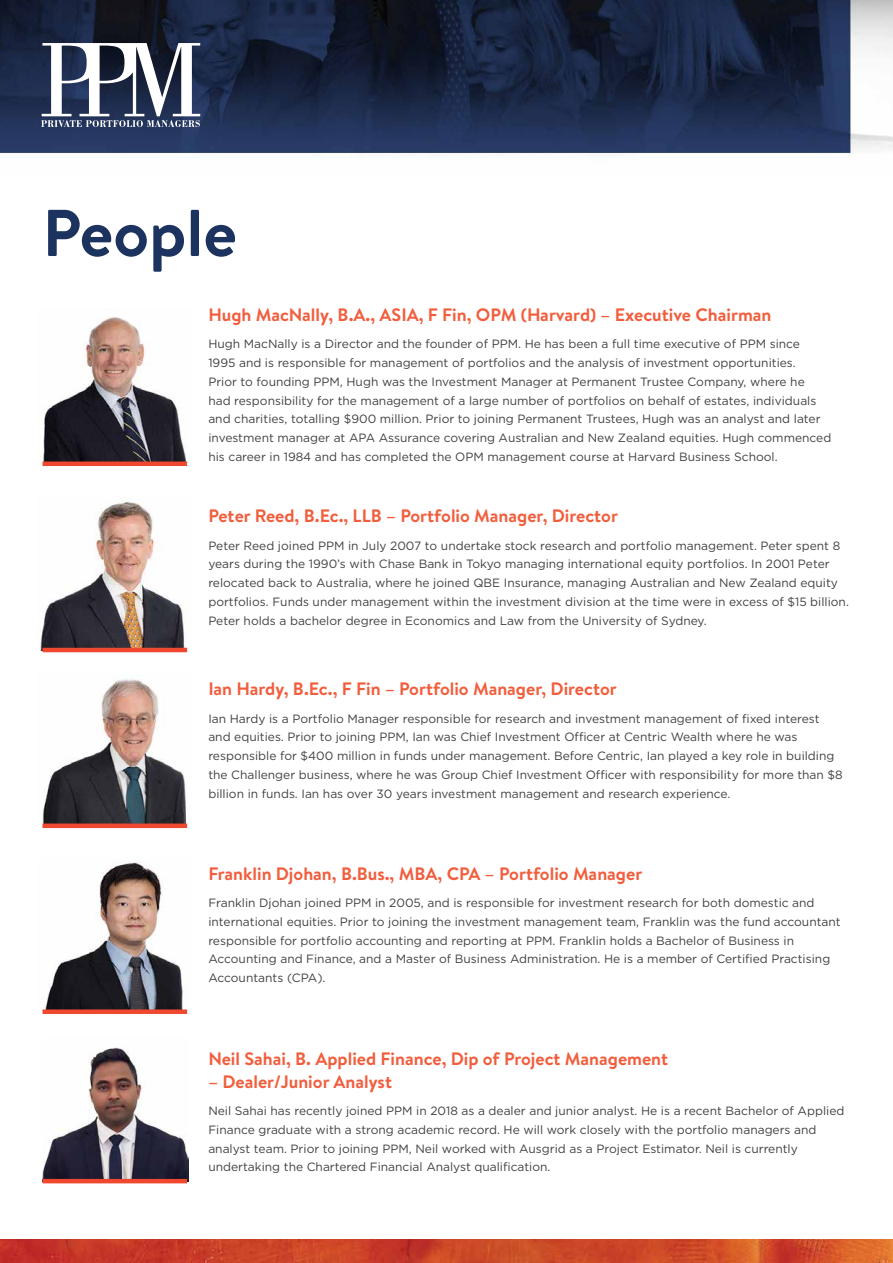
<style>
.page{position:relative;width:893px;height:1263px;background:#fff}
.page>*{position:absolute;margin:0;border:0;box-sizing:border-box;transform-origin:0 0}
.t1{font:700 66px "Brandon Text";color:#1c3360}
.t2{font:700 18px "Brandon Text";color:#f15e3d}
.t3{font:12px/18.8px "Gotham HTF";color:#414042}
</style>
<div class="page">
<img style="left:0;top:1239px;width:893px;height:24px">
<img style="left:0;top:0;width:893px;height:157px">
<img style="left:42px;top:317px;width:146px;height:147px">
<div style="left:43px;top:461px;width:144px;height:5px;background:#ef482f"></div>
<img style="left:40px;top:501px;width:148px;height:149px">
<hr style="left:43px;top:648px;width:144px;height:4px;background:#ef482f">
<img style="left:42px;top:679px;width:146px;height:147px">
<div style="left:43px;top:823px;width:144px;height:5px;background:#ef482f"></div>
<img style="left:42px;top:861px;width:146px;height:151px">
<div style="left:43px;top:1009px;width:144px;height:5px;background:#ef482f"></div>
<svg style="left:41px;top:43px;width:159px;height:84px"></svg>
<img style="left:43px;top:1047px;width:146px;height:134px">
<hr style="left:43px;top:1179px;width:144px;height:4px;background:#ef482f">
<h1 class="t1" style="left:43px;top:187px;width:196px">People</h1>
<h2 class="t2" style="left:208px;top:302px;width:565px">Hugh MacNally, B.A., ASIA, F Fin, OPM (Harvard) – Executive Chairman</h2>
<p class="t3" style="left:208px;top:334px;width:624px">Hugh MacNally is a Director and the founder of PPM. He has been a full time executive of PPM since<br>1995 and is responsible for management of portfolios and the analysis of investment opportunities.<br>Prior to founding PPM, Hugh was the Investment Manager at Permanent Trustee Company, where he<br>had responsibility for the management of a large number of portfolios on behalf of estates, individuals and charities, totalling $900 million. Prior to joining Permanent Trustees, Hugh was an analyst and later investment manager at APA Assurance covering Australian and New Zealand equities. Hugh commenced his career in 1984 and has completed the OPM management course at Harvard Business School.</p>
<h2 class="t2" style="left:208px;top:503px;width:411px">Peter Reed, B.Ec., LLB – Portfolio Manager, Director</h2>
<p class="t3" style="left:208px;top:536px;width:642px">Peter Reed joined PPM in July 2007 to undertake stock research and portfolio management. Peter spent 8 years during the 1990’s with Chase Bank in Tokyo managing international equity portfolios. In 2001 Peter relocated back to Australia, where he joined QBE Insurance, managing Australian and New Zealand equity portfolios. Funds under management within the investment division at the time were in excess of $15 billion.<br>Peter holds a bachelor degree in Economics and Law from the University of Sydney.</p>
<h2 class="t2" style="left:208px;top:677px;width:410px">Ian Hardy, B.Ec., F Fin – Portfolio Manager, Director</h2>
<p class="t3" style="left:208px;top:709px;width:636px">Ian Hardy is a Portfolio Manager responsible for research and investment management of fixed interest and equities. Prior to joining PPM, Ian was Chief Investment Officer at Centric Wealth where he was responsible for $400 million in funds under management. Before Centric, Ian played a key role in building the Challenger business, where he was Group Chief Investment Officer with responsibility for more than $8 billion in funds. Ian has over 30 years investment management and research experience.</p>
<h2 class="t2" style="left:208px;top:861px;width:435px">Franklin Djohan, B.Bus., MBA, CPA – Portfolio Manager</h2>
<p class="t3" style="left:208px;top:893px;width:634px">Franklin Djohan joined PPM in 2005, and is responsible for investment research for both domestic and international equities. Prior to joining the investment management team, Franklin was the fund accountant responsible for portfolio accounting and reporting at PPM. Franklin holds a Bachelor of Business in Accounting and Finance, and a Master of Business Administration. He is a member of Certified Practising Accountants (CPA).</p>
<h2 class="t2" style="left:208px;top:1047px;width:461px">Neil Sahai, B. Applied Finance, Dip of Project Management</h2>
<h2 class="t2" style="left:208px;top:1069px;width:185px">– Dealer/Junior Analyst</h2>
<p class="t3" style="left:208px;top:1101px;width:638px">Neil Sahai has recently joined PPM in 2018 as a dealer and junior analyst. He is a recent Bachelor of Applied Finance graduate with a strong academic record. He will work closely with the portfolio managers and analyst team. Prior to joining PPM, Neil worked with Ausgrid as a Project Estimator. Neil is currently undertaking the Chartered Financial Analyst qualification.</p>
</div>
